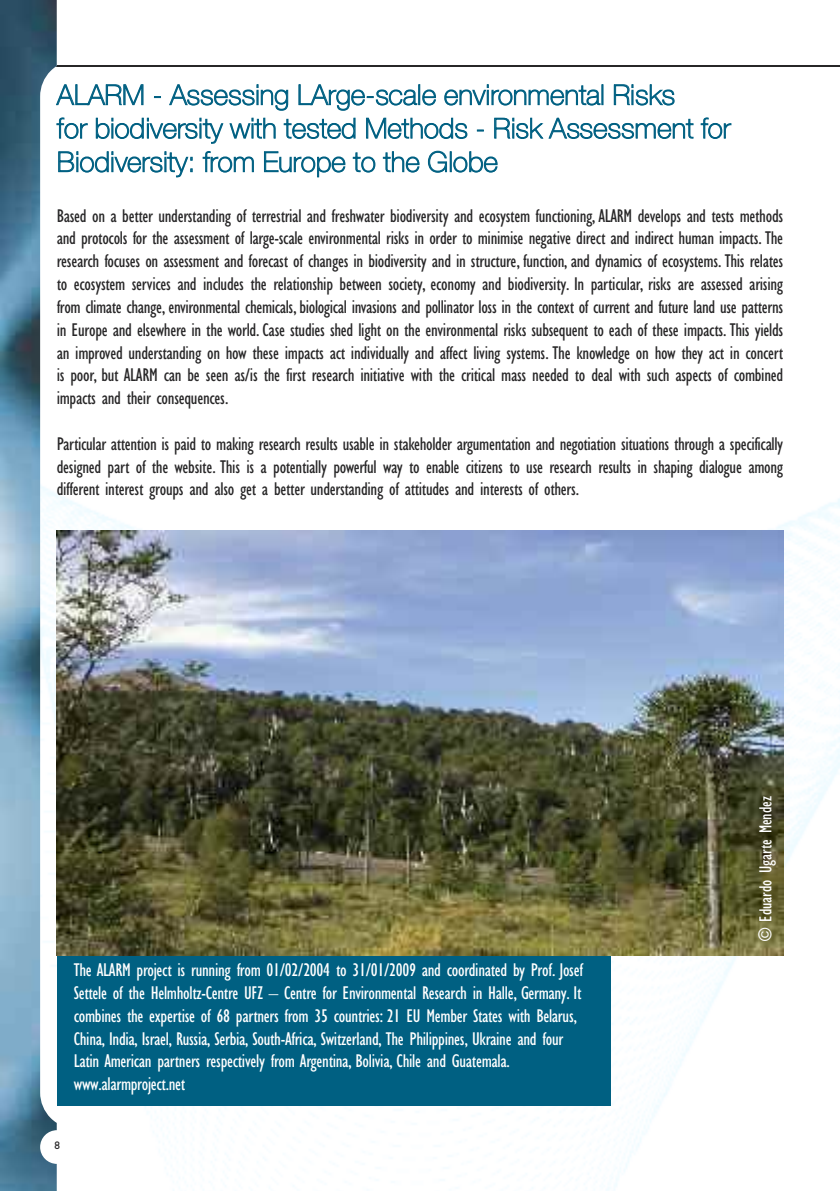
<style>
.page{position:relative;width:840px;height:1191px;background:#fff}
.page>*{position:absolute;margin:0;border:0;box-sizing:border-box;transform-origin:0 0}
.t1{font:100 28px/33.6px "Helvetica Neue";color:#006082}
.t2{font:condensed 19px/22.8px "Gill Sans Std";letter-spacing:-.015em;color:#272627;text-align:justify}
.t3{font:condensed 19px/22.8px "Gill Sans Std";letter-spacing:-.015em;color:#fff}
.t4{font:condensed 18px "Gill Sans Std";color:#fff}
.t5{font:11px "Gill Sans";color:#272627}
</style>
<div class="page">
<img style="left:57px;top:66px;width:782px;height:1125px">
<img style="left:57px;top:65px;width:782px;height:1px">
<svg style="left:0;top:0;width:57px;height:1191px"></svg>
<img style="left:40px;top:66px;width:17px;height:1057px">
<div style="left:40px;top:1130px;width:34px;height:33px;background:#fff;border-radius:50%"></div>
<div style="left:57px;top:953px;width:553px;height:153px;background:#006082"></div>
<img style="left:57px;top:531px;width:725px;height:424px">
<h1 class="t1" style="left:57px;top:80px;width:674px">ALARM - Assessing LArge-scale environmental Risks<br>for biodiversity with tested Methods - Risk Assessment for<br>Biodiversity: from Europe to the Globe</h1>
<p class="t2" style="left:57px;top:206px;width:727px">Based on a better understanding of terrestrial and freshwater biodiversity and ecosystem functioning, ALARM develops and tests methods and protocols for the assessment of large-scale environmental risks in order to minimise negative direct and indirect human impacts. The research focuses on assessment and forecast of changes in biodiversity and in structure, function, and dynamics of ecosystems. This relates to ecosystem services and includes the relationship between society, economy and biodiversity. In particular, risks are assessed arising from climate change, environmental chemicals, biological invasions and pollinator loss in the context of current and future land use patterns in Europe and elsewhere in the world. Case studies shed light on the environmental risks subsequent to each of these impacts. This yields an improved understanding on how these impacts act individually and affect living systems. The knowledge on how they act in concert is poor, but ALARM can be seen as/is the first research initiative with the critical mass needed to deal with such aspects of combined impacts and their consequences.</p>
<p class="t2" style="left:57px;top:434px;width:727px">Particular attention is paid to making research results usable in stakeholder argumentation and negotiation situations through a specifically designed part of the website. This is a potentially powerful way to enable citizens to use research results in shaping dialogue among different interest groups and also get a better understanding of attitudes and interests of others.</p>
<p class="t3" style="left:74px;top:960px;width:510px">The ALARM project is running from 01/02/2004 to 31/01/2009 and coordinated by Prof. Josef Settele of the Helmholtz-Centre UFZ – Centre for Environmental Research in Halle, Germany. It combines the expertise of 68 partners from 35 countries: 21 EU Member States with Belarus, China, India, Israel, Russia, Serbia, South-Africa, Switzerland, The Philippines, Ukraine and four Latin American partners respectively from Argentina, Bolivia, Chile and Guatemala. www.alarmproject.net</p>
<p class="t5" style="left:54px;top:1139px;width:7px">8</p>
<p class="t4" style="left:758px;top:941px;width:146px;rotate:-90deg">© Eduardo Ugarte Mendez</p>
</div>
